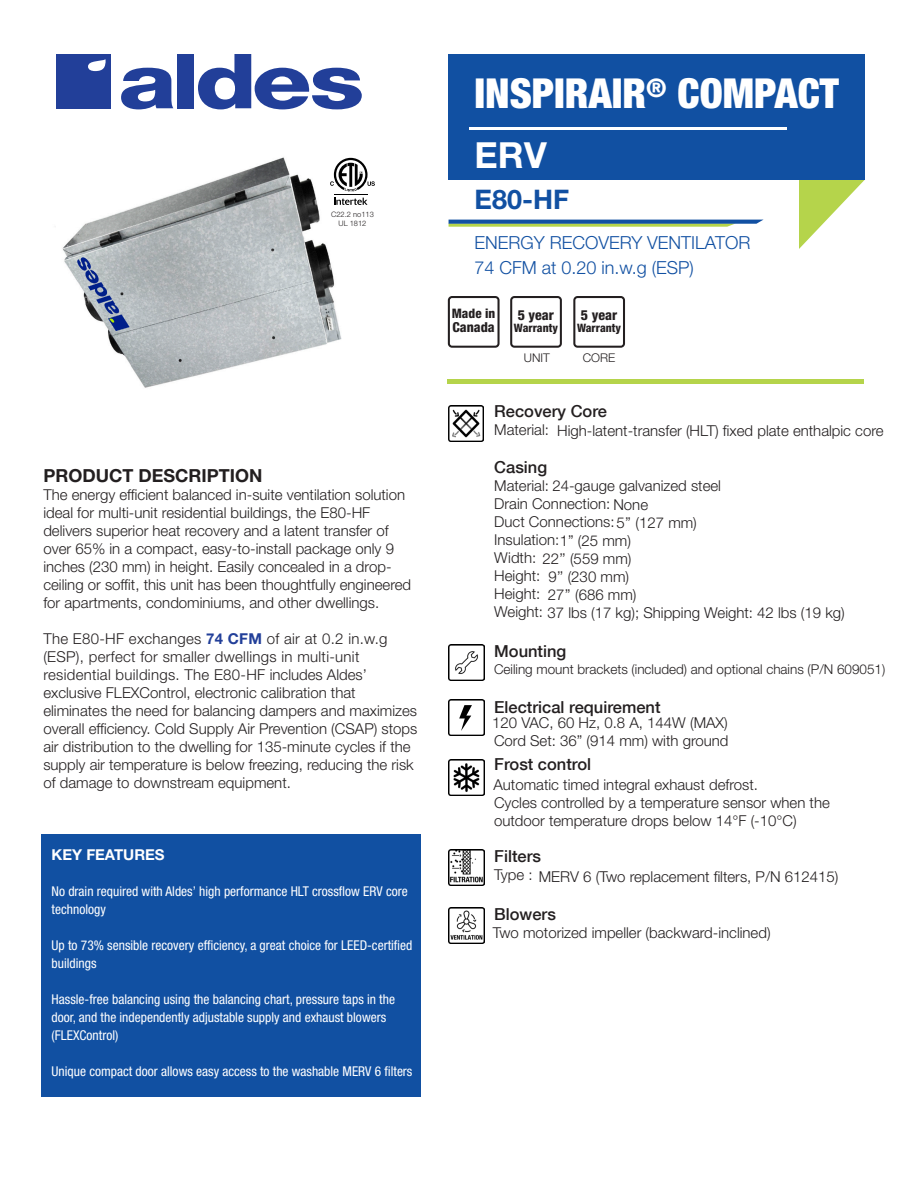
<style>
.page{position:relative;width:918px;height:1188px;background:#fff}
.page>*{position:absolute;margin:0;border:0;box-sizing:border-box;transform-origin:0 0}
.t1{font:900 condensed 41.4px "Helvetica Neue LT Std";color:#fff}
.t2{font:700 36px "Helvetica Neue LT Std";color:#fff}
.t3{font:700 27px "Helvetica Neue LT Std";color:#1150a2}
.t4{font:300 18px "Helvetica Neue LT Std";color:#1150a2}
.t5{font:700 18px "Helvetica Neue LT Std";color:#231f20}
.t6{font:500 16.5px "Helvetica Neue LT Com";color:#231f20}
.No_Spacing{font:300 15px/18px "Helvetica Neue LT Std";color:#231f20}
.t7{font:700 15px "Helvetica Neue LT Std";color:#fff}
.t8{font:800 condensed 13.95px "Helvetica Neue LT Std";color:#231f20}
.t9{font:800 condensed 13.8px "Helvetica Neue LT Std";color:#231f20}
.No_Spacing-2{font:condensed 13.5px/18px "Helvetica Neue LT Std";color:#fff}
.t10{font:300 13.5px "Helvetica Neue LT Std";color:#231f20}
.t11{font:800 condensed 13.05px "Helvetica Neue LT Std";color:#231f20}
.t12{font:300 12px "Helvetica Neue LT Std";color:#231f20}
.t13{font:800 condensed 11.55px "Helvetica Neue LT Std";color:#231f20}
.t14{font:300 7.5px "Helvetica Neue LT Std";color:#231f20}
.s1{font-weight:700;color:#223f99}
</style>
<div class="page">
<img style="left:448px;top:406px;width:36px;height:35px">
<img style="left:448px;top:644px;width:37px;height:36px">
<img style="left:448px;top:700px;width:36px;height:36px">
<img style="left:448px;top:760px;width:36px;height:36px">
<img style="left:448px;top:850px;width:36px;height:36px">
<img style="left:448px;top:908px;width:36px;height:36px">
<svg style="left:799px;top:180px;width:66px;height:69px"></svg>
<svg style="left:449px;top:220px;width:314px;height:7px"></svg>
<div style="left:448px;top:54px;width:417px;height:126px;background:#1150a2"></div>
<hr style="left:469px;top:127px;width:318px;height:3px;background:#fff">
<div style="left:452px;top:705px;width:29px;height:27px;background:#fff"></div>
<svg style="left:459px;top:705px;width:13px;height:26px"></svg>
<svg style="left:510px;top:296px;width:52px;height:52px"></svg>
<svg style="left:573px;top:296px;width:52px;height:52px"></svg>
<svg style="left:448px;top:296px;width:52px;height:52px"></svg>
<div style="left:448px;top:379px;width:416px;height:5px;background:#b5d44b"></div>
<div style="left:41px;top:835px;width:379px;height:262px;background:#1150a2"></div>
<img style="left:62px;top:157px;width:290px;height:231px">
<div style="left:56px;top:54px;width:54px;height:54px;background:#223f99"></div>
<svg style="left:121px;top:68px;width:52px;height:41px"></svg>
<div style="left:177px;top:54px;width:17px;height:54px;background:#223f99"></div>
<svg style="left:198px;top:54px;width:164px;height:55px"></svg>
<svg style="left:88px;top:59px;width:18px;height:12px"></svg>
<svg style="left:334px;top:198px;width:34px;height:7px"></svg>
<hr style="left:334px;top:194px;width:34px;height:1px;background:#000">
<svg style="left:330px;top:158px;width:45px;height:33px"></svg>
<p class="t14" style="left:331px;top:210px;width:44px">C22.2 no113</p>
<p class="t14" style="left:339px;top:219px;width:29px">UL 1812</p>
<p class="t5" style="left:43px;top:464px;width:221px">PRODUCT DESCRIPTION</p>
<p class="No_Spacing" style="left:43px;top:485px;width:369px">The energy efficient balanced in-suite ventilation solution ideal for multi-unit residential buildings, the E80-HF delivers superior heat recovery and a latent transfer of over 65% in a compact, easy-to-install package only 9 inches (230 mm) in height. Easily concealed in a drop&shy;ceiling or soffit, this unit has been thoughtfully engineered for apartments, condominiums, and other dwellings.</p>
<p class="No_Spacing" style="left:43px;top:629px;width:376px">The E80-HF exchanges <span class="s1">74 CFM</span> of air at 0.2 in.w.g (ESP), perfect for smaller dwellings in multi-unit residential buildings. The E80-HF includes Aldes’ exclusive FLEXControl, electronic calibration that eliminates the need for balancing dampers and maximizes overall efficiency. Cold Supply Air Prevention (CSAP) stops air distribution to the dwelling for 135-minute cycles if the supply air temperature is below freezing, reducing the risk of damage to downstream equipment.</p>
<p class="t7" style="left:52px;top:846px;width:115px">KEY FEATURES</p>
<p class="No_Spacing-2" style="left:52px;top:883px;width:358px">No drain required with Aldes’ high performance HLT crossflow ERV core technology</p>
<p class="No_Spacing-2" style="left:52px;top:937px;width:362px">Up to 73% sensible recovery efficiency, a great choice for LEED-certified buildings</p>
<p class="No_Spacing-2" style="left:52px;top:991px;width:345px">Hassle-free balancing using the balancing chart, pressure taps in the door, and the independently adjustable supply and exhaust blowers (FLEXControl)</p>
<p class="No_Spacing-2" style="left:52px;top:1063px;width:362px">Unique compact door allows easy access to the washable MERV 6 filters</p>
<p class="t1" style="left:475px;top:68px;width:366px">INSPIRAIR<sup>®</sup> COMPACT</p>
<p class="t2" style="left:475px;top:133px;width:74px">ERV</p>
<p class="t3" style="left:475px;top:183px;width:96px">E80-HF</p>
<p class="t4" style="left:475px;top:232px;width:277px">ENERGY RECOVERY VENTILATOR</p>
<p class="t4" style="left:475px;top:256px;width:221px">74 CFM at 0.20 in.w.g (ESP)</p>
<p class="t8" style="left:518px;top:307px;width:38px">5 year</p>
<p class="t13" style="left:514px;top:321px;width:46px">Warranty</p>
<p class="t11" style="left:452px;top:306px;width:45px">Made in</p>
<p class="t8" style="left:581px;top:307px;width:38px">5 year</p>
<p class="t9" style="left:452px;top:318px;width:44px">Canada</p>
<p class="t13" style="left:577px;top:321px;width:46px">Warranty</p>
<p class="t12" style="left:524px;top:351px;width:28px">UNIT</p>
<p class="t12" style="left:583px;top:351px;width:34px">CORE</p>
<p class="t6" style="left:494px;top:402px;width:114px">Recovery Core</p>
<p class="No_Spacing" style="left:494px;top:421px;width:56px">Material:</p>
<p class="t6" style="left:494px;top:457px;width:54px">Casing</p>
<p class="No_Spacing" style="left:494px;top:477px;width:228px">Material: 24-gauge galvanized steel<br>Drain Connection: None<br>Duct Connections:5’’ (127 mm)<br>Insulation:1” (25 mm)</p>
<p class="No_Spacing" style="left:494px;top:549px;width:352px">Width: 22’’ (559 mm)<br>Height:<br>Height:<br>Weight: 37 lbs (17 kg); Shipping Weight: 42 lbs (19 kg)</p>
<p class="t6" style="left:494px;top:641px;width:74px">Mounting</p>
<p class="No_Spacing" style="left:557px;top:421px;width:328px">High-latent-transfer (HLT) fixed plate enthalpic core</p>
<p class="No_Spacing" style="left:549px;top:568px;width:82px">9’’ (230 mm)</p>
<p class="No_Spacing" style="left:548px;top:585px;width:90px">27’’ (686 mm)</p>
<p class="t10" style="left:494px;top:661px;width:393px">Ceiling mount brackets (included) and optional chains (P/N 609051)</p>
<p class="t6" style="left:494px;top:697px;width:168px">Electrical requirement</p>
<p class="No_Spacing" style="left:492px;top:713px;width:237px">120 VAC, 60 Hz, 0.8 A, 144W (MAX)</p>
<p class="No_Spacing" style="left:494px;top:731px;width:236px">Cord Set: 36” (914 mm) with ground</p>
<p class="No_Spacing" style="left:493px;top:775px;width:266px">Automatic timed integral exhaust defrost.</p>
<p class="No_Spacing" style="left:494px;top:793px;width:337px">Cycles controlled by a temperature sensor when the outdoor temperature drops below 14°F (-10°C)</p>
<p class="t6" style="left:494px;top:754px;width:98px">Frost control</p>
<p class="t6" style="left:494px;top:846px;width:48px">Filters</p>
<p class="No_Spacing" style="left:494px;top:865px;width:40px">Type :</p>
<p class="t6" style="left:494px;top:904px;width:63px">Blowers</p>
<p class="No_Spacing" style="left:539px;top:867px;width:301px">MERV 6 (Two replacement filters, P/N 612415)</p>
<p class="No_Spacing" style="left:493px;top:924px;width:279px">Two motorized impeller (backward-inclined)</p>
</div>
